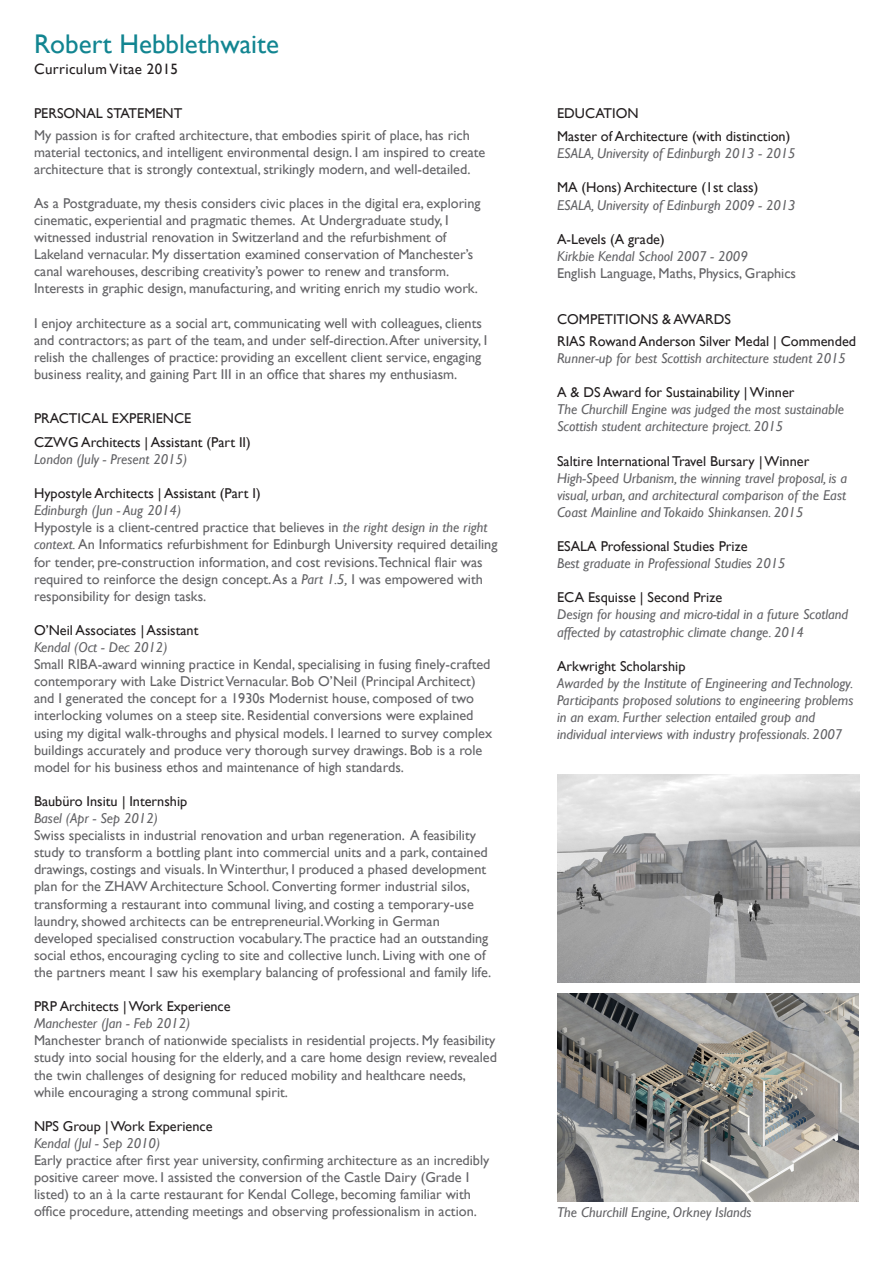
<style>
.page{position:relative;width:893px;height:1263px;background:#fff}
.page>*{position:absolute;margin:0;border:0;box-sizing:border-box;transform-origin:0 0}
.t1{font:27px "Gill Sans";color:#128591}
.t2{font:15px "Gill Sans";letter-spacing:.025em;color:#231f20}
.Body_Text{font:14.25px/17.1px "Gill Sans";color:#636366}
.Body_Text-2{font:italic 14.25px/17.1px "Gill Sans";color:#636366}
.Body_Text-3{font:14.25px "Gill Sans";color:#231f20}
.s1{font-style:italic}
</style>
<div class="page">
<img style="left:557px;top:993px;width:302px;height:208px">
<img style="left:557px;top:774px;width:302px;height:209px">
<p class="t1" style="left:34px;top:28px;width:247px">Robert Hebblethwaite</p>
<p class="t2" style="left:34px;top:60px;width:146px">Curriculum Vitae 2015</p>
<p class="Body_Text-3" style="left:34px;top:105px;width:150px">PERSONAL STATEMENT</p>
<p class="Body_Text" style="left:34px;top:126px;width:453px">My passion is for crafted architecture, that embodies spirit of place, has rich material tectonics, and intelligent environmental design. I am inspired to create architecture that is strongly contextual, strikingly modern, and well-detailed.</p>
<p class="Body_Text" style="left:34px;top:195px;width:448px">As a Postgraduate, my thesis considers civic places in the digital era, exploring cinematic, experiential and pragmatic themes. At Undergraduate study, I witnessed industrial renovation in Switzerland and the refurbishment of Lakeland vernacular. My dissertation examined conservation of Manchester’s canal warehouses, describing creativity’s power to renew and transform.<br>Interests in graphic design, manufacturing, and writing enrich my studio work.</p>
<p class="Body_Text" style="left:34px;top:315px;width:455px">I enjoy architecture as a social art, communicating well with colleagues, clients and contractors; as part of the team, and under self-direction. After university, I relish the challenges of practice: providing an excellent client service, engaging business reality, and gaining Part III in an office that shares my enthusiasm.</p>
<p class="Body_Text-3" style="left:34px;top:410px;width:159px">PRACTICAL EXPERIENCE</p>
<p class="Body_Text-3" style="left:34px;top:434px;width:218px">CZWG Architects | Assistant (Part II)</p>
<p class="Body_Text-2" style="left:34px;top:451px;width:155px">London (July - Present 2015)</p>
<p class="Body_Text-3" style="left:34px;top:485px;width:228px">Hypostyle Architects | Assistant (Part I)</p>
<p class="Body_Text-2" style="left:34px;top:502px;width:149px">Edinburgh (Jun - Aug 2014)</p>
<p class="Body_Text" style="left:34px;top:519px;width:465px">Hypostyle is a client-centred practice that believes in <span class="s1">the right design in the right context.</span> An Informatics refurbishment for Edinburgh University required detailing for tender, pre-construction information, and cost revisions.Technical flair was required to reinforce the design concept. As a <span class="s1">Part 1.5,</span> I was empowered with responsibility for design tasks.</p>
<p class="Body_Text-3" style="left:34px;top:622px;width:166px">O’Neil Associates <span class="s1">|</span> Assistant</p>
<p class="Body_Text-2" style="left:34px;top:639px;width:135px">Kendal (Oct - Dec 2012)</p>
<p class="Body_Text" style="left:34px;top:656px;width:460px">Small RIBA-award winning practice in Kendal, specialising in fusing finely-crafted contemporary with Lake District Vernacular. Bob O’Neil (Principal Architect) and I generated the concept for a 1930s Modernist house, composed of two interlocking volumes on a steep site. Residential conversions were explained using my digital walk-throughs and physical models. I learned to survey complex buildings accurately and produce very thorough survey drawings. Bob is a role model for his business ethos and maintenance of high standards.</p>
<p class="Body_Text-3" style="left:34px;top:793px;width:155px">Baubüro Insitu <span class="s1">|</span> Internship</p>
<p class="Body_Text-2" style="left:34px;top:810px;width:125px">Basel (Apr - Sep 2012)</p>
<p class="Body_Text" style="left:34px;top:827px;width:459px">Swiss specialists in industrial renovation and urban regeneration. A feasibility study to transform a bottling plant into commercial units and a park, contained drawings, costings and visuals. In Winterthur, I produced a phased development plan for the ZHAW Architecture School. Converting former industrial silos, transforming a restaurant into communal living, and costing a temporary‑use laundry, showed architects can be entrepreneurial.Working in German developed specialised construction vocabulary.The practice had an outstanding social ethos, encouraging cycling to site and collective lunch. Living with one of the partners meant I saw his exemplary balancing of professional and family life.</p>
<p class="Body_Text-3" style="left:34px;top:998px;width:198px">PRP Architects <span class="s1">|</span> Work Experience</p>
<p class="Body_Text-2" style="left:34px;top:1015px;width:158px">Manchester (Jan - Feb 2012)</p>
<p class="Body_Text" style="left:34px;top:1032px;width:464px">Manchester branch of nationwide specialists in residential projects. My feasibility study into social housing for the elderly, and a care home design review, revealed the twin challenges of designing for reduced mobility and healthcare needs, while encouraging a strong communal spirit.</p>
<p class="Body_Text-3" style="left:34px;top:1118px;width:180px">NPS Group <span class="s1">|</span> Work Experience</p>
<p class="Body_Text-2" style="left:34px;top:1135px;width:128px">Kendal (Jul - Sep 2010)</p>
<p class="Body_Text" style="left:34px;top:1152px;width:457px">Early practice after first year university, confirming architecture as an incredibly positive career move. I assisted the conversion of the Castle Dairy (Grade I listed) to an à la carte restaurant for Kendal College, becoming familiar with office procedure, attending meetings and observing professionalism in action.</p>
<p class="Body_Text-3" style="left:557px;top:105px;width:83px">EDUCATION</p>
<p class="Body_Text-3" style="left:557px;top:128px;width:235px">Master of Architecture (with distinction)</p>
<p class="Body_Text-2" style="left:557px;top:145px;width:240px">ESALA, University of Edinburgh 2013 - 2015</p>
<p class="Body_Text-3" style="left:557px;top:179px;width:203px">MA (Hons) Architecture (1st class)</p>
<p class="Body_Text-2" style="left:557px;top:196px;width:240px">ESALA, University of Edinburgh 2009 - 2013</p>
<p class="Body_Text-3" style="left:557px;top:231px;width:109px">A-Levels (A grade)</p>
<p class="Body_Text-2" style="left:557px;top:248px;width:192px">Kirkbie Kendal School 2007 - 2009</p>
<p class="Body_Text" style="left:557px;top:265px;width:241px">English Language, Maths, Physics, Graphics</p>
<p class="Body_Text-3" style="left:557px;top:311px;width:175px">COMPETITIONS &amp; AWARDS</p>
<p class="Body_Text-3" style="left:557px;top:333px;width:300px">RIAS Rowand Anderson Silver Medal | Commended</p>
<p class="Body_Text-2" style="left:557px;top:350px;width:290px">Runner-up for best Scottish architecture student 2015</p>
<p class="Body_Text-3" style="left:557px;top:384px;width:239px">A &amp; DS Award for Sustainability | Winner</p>
<p class="Body_Text-2" style="left:557px;top:401px;width:288px">The Churchill Engine was judged the most sustainable<br>Scottish student architecture project. 2015</p>
<p class="Body_Text-3" style="left:557px;top:452px;width:254px">Saltire International Travel Bursary <span class="s1">|</span> Winner</p>
<p class="Body_Text-2" style="left:557px;top:469px;width:292px;text-align:justify">High-Speed Urbanism, the winning travel proposal, is a visual, urban, and architectural comparison of the East Coast Mainline and Tokaido Shinkansen. 2015</p>
<p class="Body_Text-3" style="left:557px;top:538px;width:192px">ESALA Professional Studies Prize</p>
<p class="Body_Text-2" style="left:557px;top:555px;width:230px">Best graduate in Professional Studies 2015</p>
<p class="Body_Text-3" style="left:557px;top:589px;width:167px">ECA Esquisse | Second Prize</p>
<p class="Body_Text-2" style="left:557px;top:606px;width:293px">Design for housing and micro-tidal in a future Scotland affected by catastrophic climate change. 2014</p>
<p class="Body_Text-3" style="left:557px;top:658px;width:130px">Arkwright Scholarship</p>
<p class="Body_Text-2" style="left:557px;top:675px;width:298px">Awarded by the Institute of Engineering and Technology.<br>Participants proposed solutions to engineering problems in an exam. Further selection entailed group and individual interviews with industry professionals. 2007</p>
<p class="Body_Text-2" style="left:557px;top:1204px;width:196px">The Churchill Engine, Orkney Islands</p>
</div>
